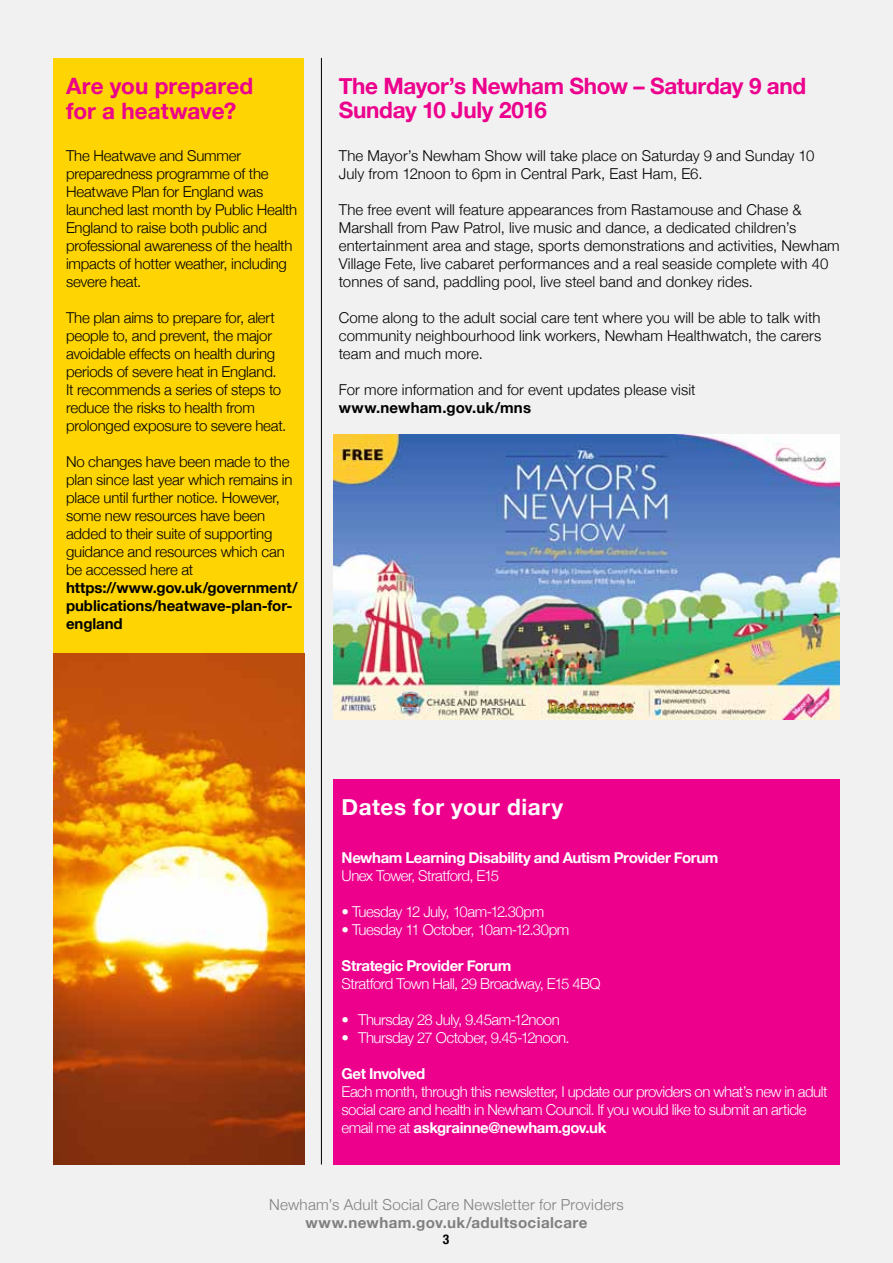
<style>
.page{position:relative;width:893px;height:1263px;background:#f1f1f2}
.page>*{position:absolute;margin:0;border:0;box-sizing:border-box;transform-origin:0 0}
.t1{font:700 22.5px/24px "Helvetica Neue";letter-spacing:-.01em;color:#ec008c}
.t2{font:700 22.5px "Helvetica Neue";letter-spacing:.025em;color:#fff}
.t3{font:300 15.15px "Helvetica Neue";letter-spacing:.02em;color:#808080}
.t4{font:700 15.15px "Helvetica Neue";letter-spacing:.025em;color:#808080}
.t5{font:300 15px/18px "Helvetica Neue";letter-spacing:-.01em;color:#000}
.t6{font:300 15px/18px "Helvetica Neue";letter-spacing:-.035em;color:#fff}
.t7{font:700 15px "Helvetica Neue";letter-spacing:-.025em;color:#fff}
.t8{font:700 15px/18px "Helvetica Neue";letter-spacing:-.005em;color:#000}
.t9{font:700 15px "Helvetica Neue";letter-spacing:.015em;color:#000}
.t10{font:700 condensed 13.5px "Helvetica Neue";color:#000}
.s1{font-weight:700}
</style>
<div class="page">
<hr style="left:321px;top:58px;width:1px;height:1106px;background:#000">
<div style="left:333px;top:779px;width:507px;height:385px;background:#ec008c"></div>
<img style="left:333px;top:434px;width:507px;height:285px">
<div style="left:53px;top:58px;width:251px;height:1106px;background:#fed403"></div>
<img style="left:53px;top:654px;width:251px;height:510px">
<h1 class="t1" style="left:66px;top:72px;width:189px;line-height:25.5px">Are you prepared for a heatwave?</h1>
<p class="t5" style="left:66px;top:146px;width:233px">The Heatwave and Summer preparedness programme of the<br>Heatwave Plan for England was launched last month by Public Health<br>England to raise both public and professional awareness of the health impacts of hotter weather, including severe heat.</p>
<p class="t5" style="left:66px;top:308px;width:222px">The plan aims to prepare for, alert people to, and prevent, the major avoidable effects on health during periods of severe heat in England.<br>It recommends a series of steps to reduce the risks to health from prolonged exposure to severe heat.</p>
<p class="t5" style="left:66px;top:452px;width:228px">No changes have been made to the plan since last year which remains in place until further notice. However, some new resources have been added to their suite of supporting guidance and resources which can be accessed here at</p>
<p class="t8" style="left:66px;top:578px;width:233px">https://www.gov.uk/government/ publications/heatwave-plan-for&shy;england</p>
<h1 class="t1" style="left:339px;top:73px;width:469px">The Mayor’s Newham Show – Saturday 9 and<br>Sunday 10 July 2016</h1>
<p class="t5" style="left:339px;top:146px;width:477px">The Mayor’s Newham Show will take place on Saturday 9 and Sunday 10<br>July from 12noon to 6pm in Central Park, East Ham, E6.</p>
<p class="t5" style="left:339px;top:200px;width:502px">The free event will feature appearances from Rastamouse and Chase &amp; Marshall from Paw Patrol, live music and dance, a dedicated children’s entertainment area and stage, sports demonstrations and activities, Newham Village Fete, live cabaret performances and a real seaside complete with 40 tonnes of sand, paddling pool, live steel band and donkey rides.</p>
<p class="t5" style="left:339px;top:308px;width:484px;text-align:justify">Come along to the adult social care tent where you will be able to talk with community neighbourhood link workers, Newham Healthwatch, the carers team and much more.</p>
<p class="t5" style="left:339px;top:380px;width:358px">For more information and for event updates please visit</p>
<p class="t9" style="left:339px;top:394px;width:194px">www.newham.gov.uk/mns</p>
<h1 class="t2" style="left:342px;top:787px;width:223px">Dates for your diary</h1>
<p class="t7" style="left:342px;top:844px;width:378px">Newham Learning Disability and Autism Provider Forum</p>
<p class="t6" style="left:342px;top:866px;width:159px">Unex Tower, Stratford, E15</p>
<p class="t6" style="left:342px;top:902px;width:204px">• Tuesday 12 July, 10am-12.30pm</p>
<p class="t6" style="left:342px;top:920px;width:229px">• Tuesday 11 October, 10am-12.30pm</p>
<p class="t7" style="left:342px;top:952px;width:171px">Strategic Provider Forum</p>
<p class="t6" style="left:342px;top:974px;width:260px">Stratford Town Hall, 29 Broadway, E15 4BQ</p>
<p class="t6" style="left:342px;top:1010px;width:220px">• Thursday 28 July, 9.45am-12noon</p>
<p class="t6" style="left:342px;top:1028px;width:230px">• Thursday 27 October, 9.45-12noon.</p>
<p class="t7" style="left:342px;top:1060px;width:85px">Get Involved</p>
<p class="t6" style="left:342px;top:1082px;width:487px">Each month, through this newsletter, I update our providers on what’s new in adult social care and health in Newham Council. If you would like to submit an article email me at <span class="s1">askgrainne@newham.gov.uk</span></p>
<p class="t3" style="left:269px;top:1192px;width:356px">Newham’s Adult Social Care Newsletter for Providers</p>
<p class="t4" style="left:305px;top:1209px;width:284px">www.newham.gov.uk/adultsocialcare</p>
<p class="t10" style="left:443px;top:1228px;width:8px">3</p>
</div>
